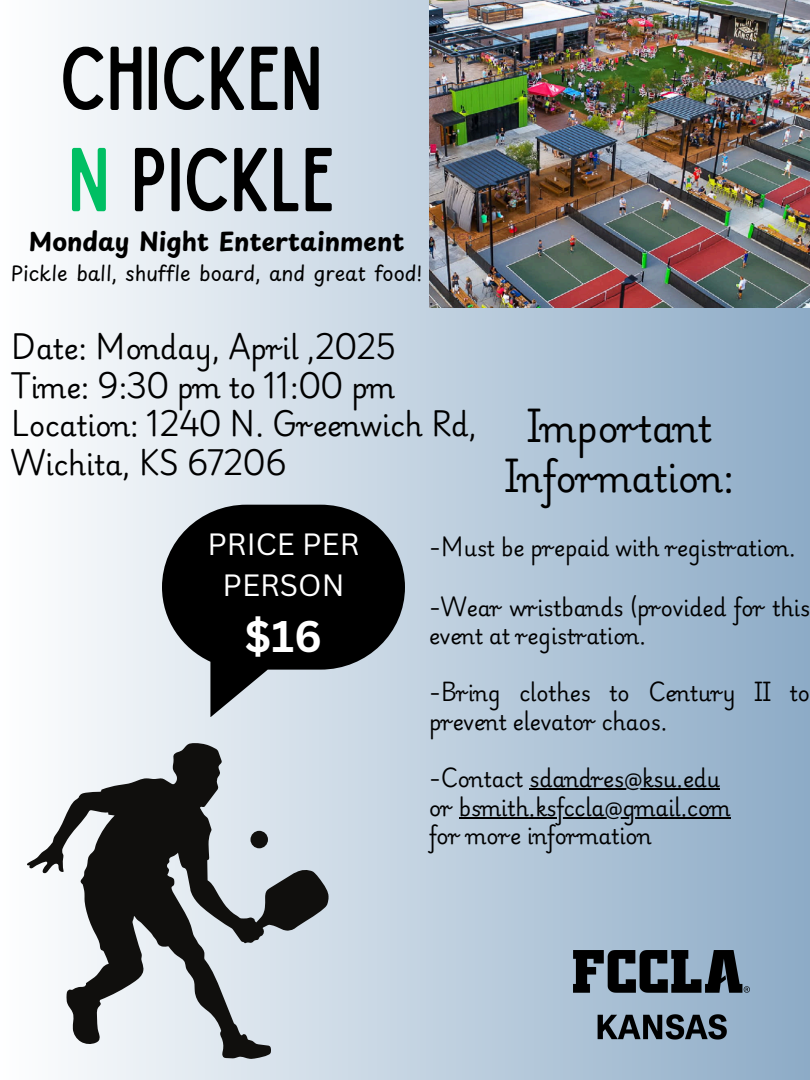
<style>
.page{position:relative;width:810px;height:1080px;background:#fff}
.page>*{position:absolute;margin:0;border:0;box-sizing:border-box;transform-origin:0 0}
.t1{font:72.62px/101.2px "Sailors Condensed";color:#000}
.t2{font:700 43.06px "Canva Sans";color:#fff}
.t3{font:35.62px/49.7px "Playwrite US Modern";color:#000;text-align:center}
.t4{font:29.94px/41.8px "Canva Sans";color:#fff;text-align:center}
.t5{font:27.5px/38.4px "Playwrite US Modern";color:#000}
.t6{font:700 25px "Playpen Sans";color:#000}
.t7{font:20.62px/28.6px "Playwrite US Modern";color:#000}
.t8{font:20px "Playpen Sans";color:#000}
.s1{color:#00bf63}
</style>
<div class="page">
<div style="left:0;top:0;width:810px;height:1080px;background:linear-gradient(to right,#fdfdfd,#8dabc7)"></div>
<svg style="left:162px;top:505px;width:243px;height:165px;background:#1f2122"></svg>
<img style="left:429px;top:0;width:381px;height:308px">
<svg style="left:27px;top:743px;width:302px;height:316px"></svg>
<img style="left:573px;top:951px;width:177px;height:96px">
<hr style="left:530px;top:788px;width:190px;height:2px;background:#000">
<hr style="left:459px;top:817px;width:272px;height:2px;background:#000">
<h1 class="t1" style="left:60px;top:31px;width:277px">CHICKEN<br><span class="s1">N</span> PICKLE</h1>
<p class="t6" style="left:29px;top:222px;width:377px">Monday Night Entertainment</p>
<p class="t8" style="left:11px;top:257px;width:413px">Pickle ball, shuffle board, and great food!</p>
<p class="t5" style="left:11px;top:331px;width:468px">Date: Monday, April ,2025<br>Time: 9:30 pm to 11:00 pm<br>Location: 1240 N. Greenwich Rd,<br>Wichita, KS 67206</p>
<h4 class="t3" style="left:505px;top:405px;width:231px">Important<br>Information:</h4>
<h2 class="t7" style="left:429px;top:535px;width:368px">-Must be prepaid with registration.</h2>
<p class="t7" style="left:429px;top:594px;width:382px">-Wear wristbands (provided for this event at registration.</p>
<p class="t7" style="left:429px;top:680px;width:382px">-Bring clothes to Century II to prevent elevator chaos.</p>
<p class="t7" style="left:429px;top:766px;width:293px">-Contact sdandres@ksu.edu</p>
<p class="t7" style="left:429px;top:794px;width:303px">or bsmith.ksfccla@gmail.com</p>
<p class="t7" style="left:429px;top:823px;width:224px">for more information</p>
<p class="t4" style="left:207px;top:522px;width:154px">PRICE PER<br>PERSON</p>
<p class="t2" style="left:245px;top:606px;width:79px">$16</p>
</div>
